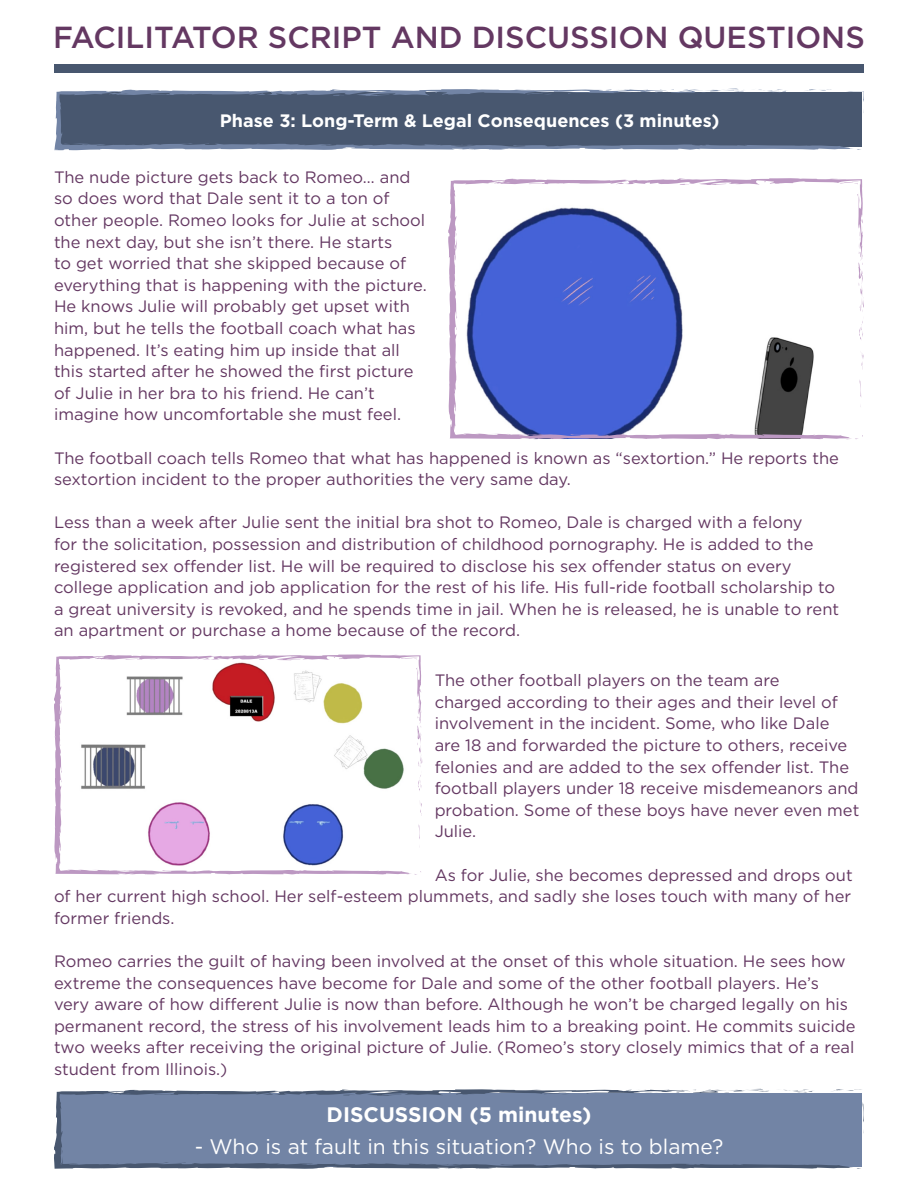
<style>
.page{position:relative;width:918px;height:1188px;background:#fff}
.page>*{position:absolute;margin:0;border:0;box-sizing:border-box;transform-origin:0 0}
.t1{font:500 30.45px "Gotham";color:#643862}
.t2{font:21px "Gotham";color:#fff}
.t3{font:700 21px "Gotham";color:#fff}
.t4{font:700 18px "Gotham";color:#fff}
.t5{font:16.5px/21.6px "Gotham";color:#643862}
</style>
<div class="page">
<svg style="left:862px;top:1102px;width:2px;height:20px"></svg>
<svg style="left:54px;top:1089px;width:801px;height:80px;background:#7384a3"></svg>
<svg style="left:106px;top:1092px;width:13px;height:3px"></svg>
<svg style="left:233px;top:1163px;width:6px;height:2px"></svg>
<svg style="left:676px;top:1089px;width:139px;height:4px"></svg>
<svg style="left:618px;top:1089px;width:52px;height:5px"></svg>
<svg style="left:531px;top:1090px;width:44px;height:5px"></svg>
<svg style="left:341px;top:1089px;width:16px;height:7px"></svg>
<svg style="left:110px;top:1163px;width:9px;height:2px"></svg>
<svg style="left:855px;top:91px;width:9px;height:11px"></svg>
<svg style="left:54px;top:89px;width:801px;height:62px;background:#56647c"></svg>
<svg style="left:104px;top:92px;width:13px;height:3px"></svg>
<svg style="left:598px;top:89px;width:191px;height:5px"></svg>
<svg style="left:514px;top:90px;width:43px;height:5px"></svg>
<svg style="left:331px;top:89px;width:15px;height:7px"></svg>
<svg style="left:136px;top:144px;width:8px;height:2px"></svg>
<div style="left:54px;top:64px;width:810px;height:9px;background:#48576f"></div>
<svg style="left:448px;top:178px;width:415px;height:261px"></svg>
<svg style="left:490px;top:182px;width:11px;height:3px"></svg>
<svg style="left:858px;top:214px;width:6px;height:127px"></svg>
<svg style="left:829px;top:179px;width:31px;height:6px"></svg>
<svg style="left:764px;top:181px;width:10px;height:4px"></svg>
<svg style="left:678px;top:178px;width:13px;height:7px"></svg>
<svg style="left:846px;top:434px;width:17px;height:6px"></svg>
<svg style="left:449px;top:275px;width:7px;height:12px"></svg>
<svg style="left:54px;top:654px;width:367px;height:221px"></svg>
<svg style="left:91px;top:657px;width:10px;height:3px"></svg>
<svg style="left:417px;top:685px;width:5px;height:107px"></svg>
<svg style="left:392px;top:655px;width:26px;height:5px"></svg>
<svg style="left:334px;top:657px;width:8px;height:3px"></svg>
<svg style="left:258px;top:654px;width:11px;height:6px"></svg>
<svg style="left:406px;top:870px;width:15px;height:5px"></svg>
<svg style="left:55px;top:736px;width:6px;height:10px"></svg>
<p class="t1" style="left:53px;top:18px;width:813px">FACILITATOR SCRIPT AND DISCUSSION QUESTIONS</p>
<p class="t4" style="left:220px;top:109px;width:501px">Phase 3: Long-Term &amp; Legal Consequences (3 minutes)</p>
<p class="t5" style="left:54px;top:166px;width:374px">The nude picture gets back to Romeo… and so does word that Dale sent it to a ton of other people. Romeo looks for Julie at school the next day, but she isn’t there. He starts<br>to get worried that she skipped because of everything that is happening with the picture.<br>He knows Julie will probably get upset with him, but he tells the football coach what has happened. It’s eating him up inside that all this started after he showed the first picture of Julie in her bra to his friend. He can’t imagine how uncomfortable she must feel.</p>
<p class="t5" style="left:54px;top:447px;width:787px">The football coach tells Romeo that what has happened is known as “sextortion.” He reports the sextortion incident to the proper authorities the very same day.</p>
<p class="t5" style="left:54px;top:511px;width:787px">Less than a week after Julie sent the initial bra shot to Romeo, Dale is charged with a felony<br>for the solicitation, possession and distribution of childhood pornography. He is added to the registered sex offender list. He will be required to disclose his sex offender status on every college application and job application for the rest of his life. His full-ride football scholarship to a great university is revoked, and he spends time in jail. When he is released, he is unable to rent an apartment or purchase a home because of the record.</p>
<p class="t5" style="left:435px;top:669px;width:426px">The other football players on the team are<br>charged according to their ages and their level of involvement in the incident. Some, who like Dale<br>are 18 and forwarded the picture to others, receive felonies and are added to the sex offender list. The football players under 18 receive misdemeanors and probation. Some of these boys have never even met Julie.</p>
<p class="t5" style="left:54px;top:864px;width:800px;text-align:justify;text-indent:381px">As for Julie, she becomes depressed and drops out of her current high school. Her self-esteem plummets, and sadly she loses touch with many of her former friends.</p>
<p class="t5" style="left:54px;top:950px;width:803px">Romeo carries the guilt of having been involved at the onset of this whole situation. He sees how extreme the consequences have become for Dale and some of the other football players. He’s very aware of how different Julie is now than before. Although he won’t be charged legally on his permanent record, the stress of his involvement leads him to a breaking point. He commits suicide two weeks after receiving the original picture of Julie. (Romeo’s story closely mimics that of a real student from Illinois.)</p>
<p class="t3" style="left:327px;top:1100px;width:266px">DISCUSSION (5 minutes)</p>
<p class="t2" style="left:195px;top:1133px;width:530px">- Who is at fault in this situation? Who is to blame?</p>
</div>
